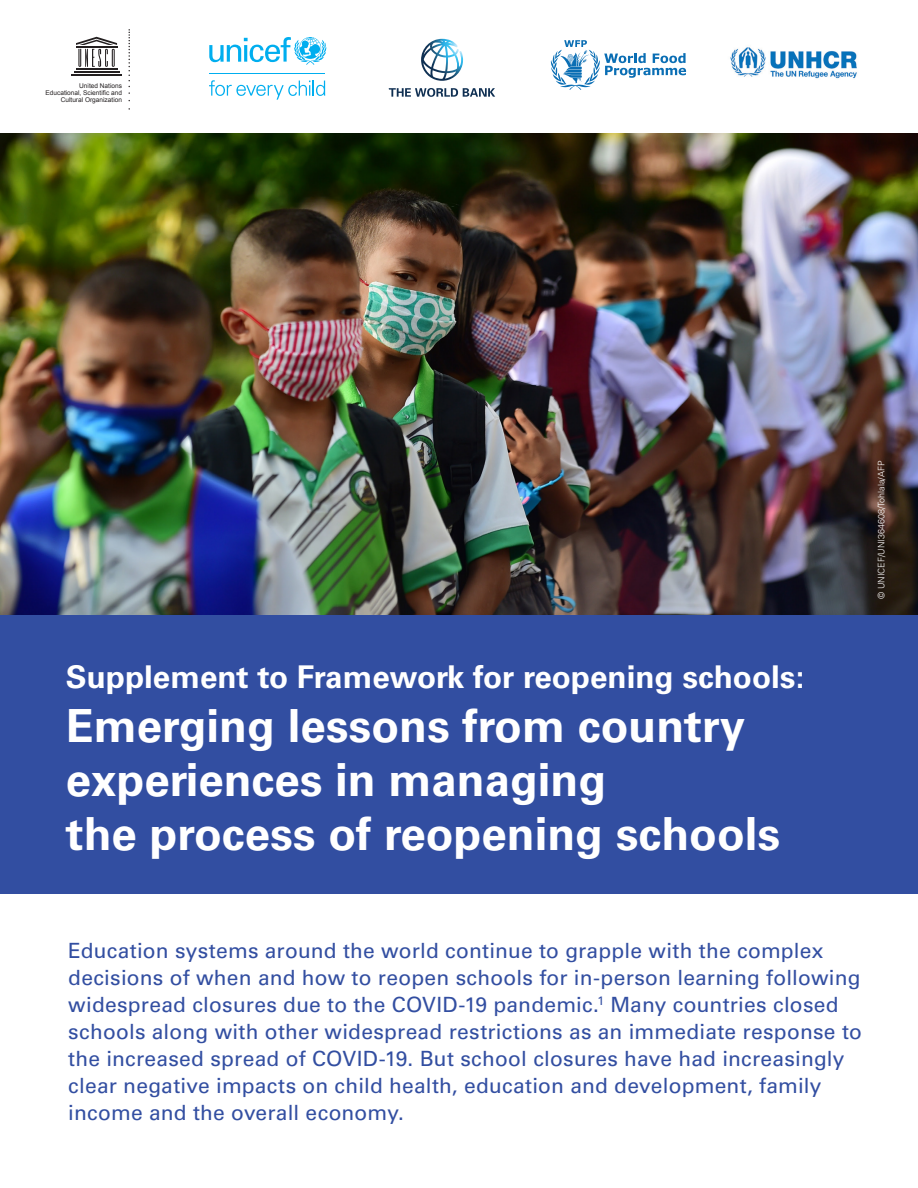
<style>
.page{position:relative;width:918px;height:1188px;background:#fff}
.page>*{position:absolute;margin:0;border:0;box-sizing:border-box;transform-origin:0 0}
.t1{font:700 45.6px/54px "Univers LT Pro 65";color:#fff}
.t2{font:700 31.35px "Univers LT Pro 65";color:#fff}
.t3{font:21px/27px "Univers LT Pro 55 Roman";letter-spacing:.01em;color:#324ea1}
.Finding_OK{font:300 9px "Univers LT Pro 45";color:#fff}
.t4{font:6.45px/7.1px "Arial";color:#231f20;text-align:right}
</style>
<div class="page">
<img style="left:0;top:134px;width:918px;height:482px">
<img style="left:730px;top:47px;width:127px;height:32px">
<div style="left:0;top:616px;width:918px;height:278px;background:#324ea1"></div>
<svg style="left:209px;top:37px;width:117px;height:28px"></svg>
<hr style="left:209px;top:73px;width:116px;height:1px;background:#00aeef">
<svg style="left:209px;top:80px;width:116px;height:20px"></svg>
<svg style="left:129px;top:29px;width:1px;height:65px"></svg>
<hr style="left:76px;top:68px;width:41px;height:2px;background:#231f20">
<hr style="left:74px;top:71px;width:45px;height:1px;background:#231f20">
<hr style="left:72px;top:74px;width:50px;height:1px;background:#231f20">
<svg style="left:76px;top:37px;width:41px;height:30px"></svg>
<svg style="left:421px;top:39px;width:42px;height:42px"></svg>
<svg style="left:389px;top:88px;width:106px;height:9px"></svg>
<svg style="left:551px;top:40px;width:135px;height:50px"></svg>
<p class="t4" style="left:46px;top:82px;width:78px">United Nations<br>Educational, Scientific and<br>Cultural Organization</p>
<p class="t2" style="left:66px;top:658px;width:740px">Supplement to Framework for reopening schools:</p>
<p class="t1" style="left:66px;top:699px;width:716px">Emerging lessons from country experiences in managing<br>the process of reopening schools</p>
<p class="Finding_OK" style="left:876px;top:599px;width:140px;rotate:-90deg">© UNICEF/UNI364608/Tohlala/AFP</p>
<p class="t3" style="left:68px;top:937px;width:795px">Education systems around the world continue to grapple with the complex decisions of when and how to reopen schools for in-person learning following widespread closures due to the COVID-19 pandemic.<sup>1</sup> Many countries closed schools along with other widespread restrictions as an immediate response to the increased spread of COVID-19. But school closures have had increasingly clear negative impacts on child health, education and development, family income and the overall economy.</p>
</div>
